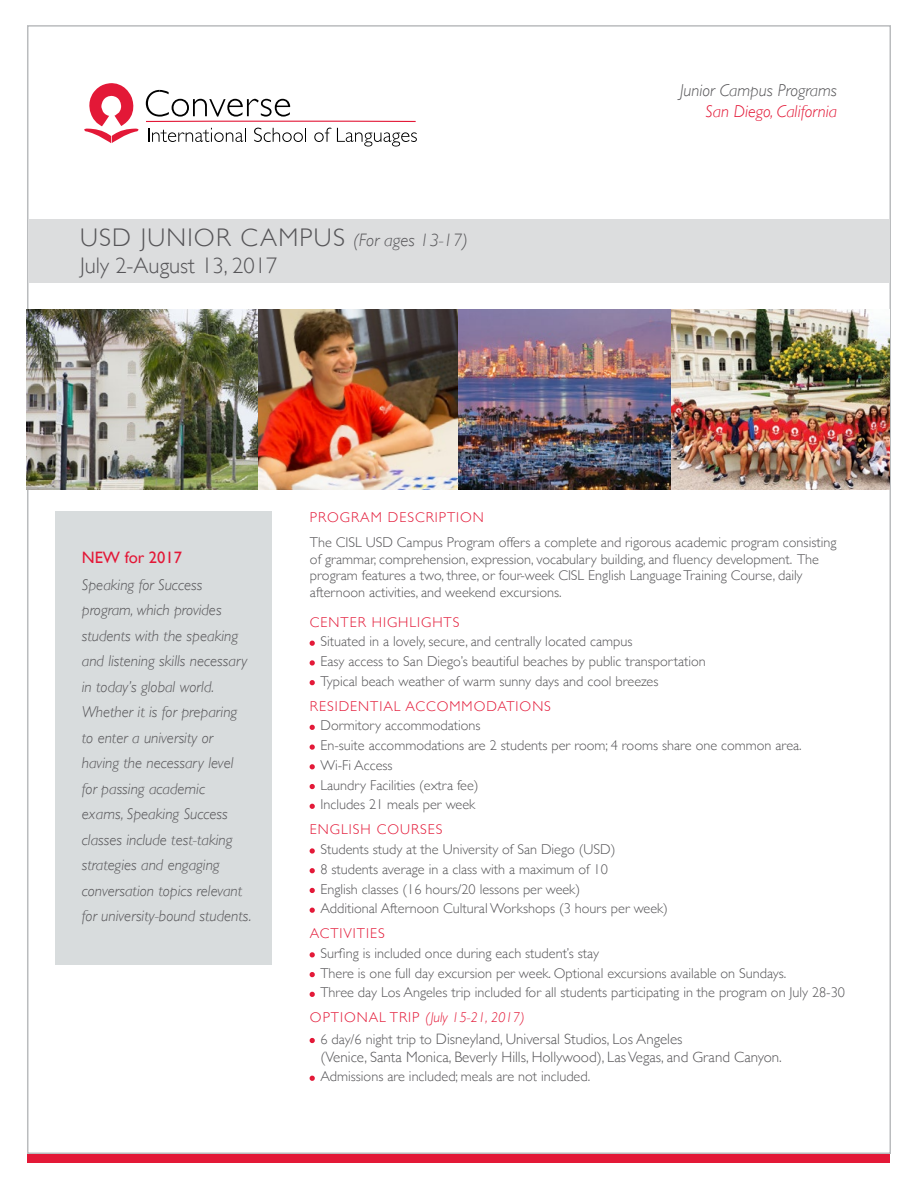
<style>
.page{position:relative;width:918px;height:1188px;background:#fff}
.page>*{position:absolute;margin:0;border:0;box-sizing:border-box;transform-origin:0 0}
.t1{font:300 25.5px "Gill Sans";letter-spacing:.05em;color:#565558}
.t2{font:300 22.5px "Gill Sans";color:#565558}
.t3{font:italic 300 17.25px "Gill Sans";color:#565558}
.t4{font:italic 300 17.25px "Gill Sans";color:#e31837}
.t5{font:16.5px "Gill Sans";color:#e31837}
.t6{font:italic 300 15.75px/25.5px "Gill Sans";color:#565558}
.t7{font:300 15px/18px "Gill Sans";color:#565558}
.t8{font:300 14.25px/24.9px "Gill Sans";color:#565558}
.t9{font:300 14.25px "Gill Sans";letter-spacing:.07em;color:#e31837}
.s1{font-style:italic;font-size:18px}
.s2{font-size:9px;color:#e31837}
.s3{color:#e31837}
.s4{font-style:italic;color:#e31837}
.s5{font-size:14.25px}
</style>
<div class="page">
<div style="left:27px;top:25px;width:864px;height:1129px;background:#fff;border:2px solid #babcbe"></div>
<svg style="left:84px;top:83px;width:333px;height:64px"></svg>
<div style="left:28px;top:219px;width:861px;height:64px;background:#dcddde;border-radius:13px"></div>
<img style="left:27px;top:309px;width:862px;height:181px">
<svg style="left:309px;top:640px;width:6px;height:6px"></svg>
<svg style="left:309px;top:660px;width:6px;height:6px"></svg>
<svg style="left:309px;top:680px;width:6px;height:6px"></svg>
<svg style="left:309px;top:724px;width:6px;height:6px"></svg>
<svg style="left:309px;top:744px;width:6px;height:6px"></svg>
<svg style="left:309px;top:764px;width:6px;height:6px"></svg>
<svg style="left:309px;top:784px;width:6px;height:6px"></svg>
<svg style="left:309px;top:803px;width:6px;height:6px"></svg>
<svg style="left:309px;top:848px;width:6px;height:6px"></svg>
<svg style="left:309px;top:868px;width:6px;height:6px"></svg>
<svg style="left:309px;top:887px;width:6px;height:6px"></svg>
<svg style="left:309px;top:907px;width:6px;height:6px"></svg>
<svg style="left:309px;top:952px;width:6px;height:6px"></svg>
<svg style="left:309px;top:972px;width:6px;height:6px"></svg>
<svg style="left:309px;top:991px;width:6px;height:6px"></svg>
<svg style="left:309px;top:1037px;width:6px;height:7px"></svg>
<svg style="left:309px;top:1075px;width:6px;height:6px"></svg>
<div style="left:55px;top:512px;width:216px;height:453px;background:#d8dcdd"></div>
<h1 class="t1" style="left:80px;top:217px;width:389px">USD JUNIOR CAMPUS <span class="s1">(For ages 13-17)</span></h1>
<h2 class="t2" style="left:80px;top:248px;width:199px">July 2-August 13, 2017</h2>
<p class="t3" style="left:680px;top:81px;width:158px">Junior Campus Programs</p>
<p class="t4" style="left:706px;top:101px;width:133px">San Diego, California</p>
<p class="t5" style="left:82px;top:548px;width:102px">NEW for 2017</p>
<p class="t6" style="left:82px;top:572px;width:171px">Speaking for Success program, which provides students with the speaking and listening skills necessary in today’s global world.<br>Whether it is for preparing to enter a university or having the necessary level for passing academic<br>exams, Speaking Success classes include test-taking strategies and engaging conversation topics relevant for university-bound students.</p>
<p class="t9" style="left:310px;top:506px;width:176px">PROGRAM DESCRIPTION</p>
<p class="t8" style="left:310px;top:534px;width:528px;line-height:16.5px">The CISL USD Campus Program offers a complete and rigorous academic program consisting of grammar, comprehension, expression, vocabulary building, and fluency development. The program features a two, three, or four-week CISL English Language Training Course, daily afternoon activities, and weekend excursions.</p>
<p class="t9" style="left:310px;top:611px;width:151px">CENTER HIGHLIGHTS</p>
<p class="t8" style="left:310px;top:628px;width:324px"><span class="s2">•</span> Situated in a lovely, secure, and centrally located campus</p>
<p class="t8" style="left:310px;top:648px;width:397px"><span class="s2">•</span> Easy access to San Diego’s beautiful beaches by public transportation</p>
<p class="t8" style="left:310px;top:668px;width:350px"><span class="s2">•</span> Typical beach weather of warm sunny days and cool breezes<br><span class="s3">RESIDENTIAL ACCOMMODATIONS</span></p>
<p class="t8" style="left:310px;top:713px;width:172px"><span class="s2">•</span> Dormitory accommodations</p>
<p class="t8" style="left:310px;top:732px;width:493px"><span class="s2">•</span> En-suite accommodations are 2 students per room; 4 rooms share one common area.</p>
<p class="t8" style="left:310px;top:752px;width:84px"><span class="s2">•</span> Wi-Fi Access</p>
<p class="t8" style="left:310px;top:772px;width:170px"><span class="s2">•</span> Laundry Facilities (extra fee)</p>
<p class="t8" style="left:310px;top:792px;width:167px"><span class="s2">•</span> Includes 21 meals per week<br><span class="s3">ENGLISH COURSES</span></p>
<p class="t8" style="left:310px;top:836px;width:307px"><span class="s2">•</span> Students study at the University of San Diego (USD)</p>
<p class="t8" style="left:310px;top:856px;width:299px"><span class="s2">•</span> 8 students average in a class with a maximum of 10</p>
<p class="t8" style="left:310px;top:876px;width:272px"><span class="s2">•</span> English classes (16 hours/20 lessons per week)</p>
<p class="t8" style="left:310px;top:895px;width:360px"><span class="s2">•</span> Additional Afternoon Cultural Workshops (3 hours per week)<br><span class="s3">ACTIVITIES</span></p>
<p class="t8" style="left:310px;top:940px;width:291px"><span class="s2">•</span> Surfing is included once during each student’s stay</p>
<p class="t8" style="left:310px;top:960px;width:478px"><span class="s2">•</span> There is one full day excursion per week. Optional excursions available on Sundays.</p>
<p class="t8" style="left:310px;top:980px;width:537px"><span class="s2">•</span> Three day Los Angeles trip included for all students participating in the program on July 28-30<br><span class="s3">OPTIONAL TRIP</span> <span class="s4">(July 15-21, 2017)</span></p>
<p class="t7" style="left:320px;top:1029px;width:463px;text-indent:-11px"><span class="s2">•</span> <span class="s5">6 day/6 night trip to</span> Disneyland, Universal Studios, Los Angeles<br>(Venice, Santa Monica, Beverly Hills, Hollywood), Las Vegas, and Grand Canyon.</p>
<p class="t8" style="left:310px;top:1064px;width:282px"><span class="s2">•</span> Admissions are included; meals are not included.</p>
</div>
